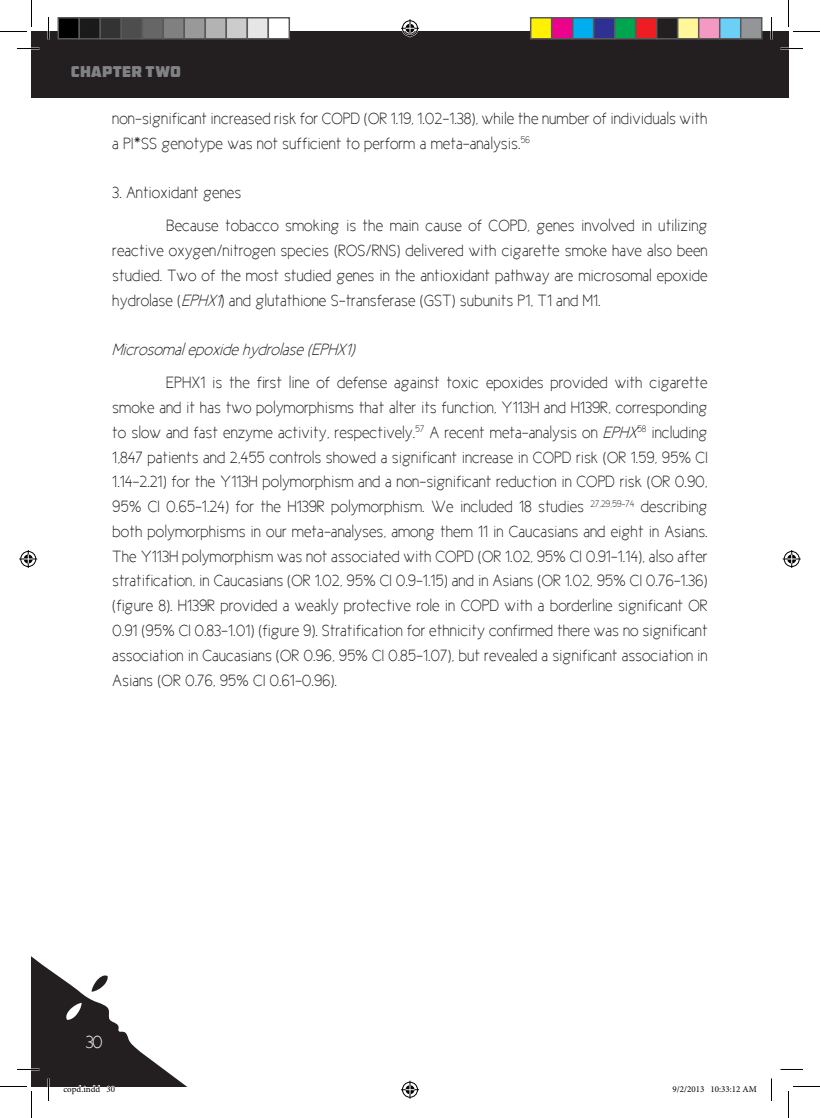
<style>
.page{position:relative;width:820px;height:1118px;background:#fff}
.page>*{position:absolute;margin:0;border:0;box-sizing:border-box;transform-origin:0 0}
.t1{font:18px "New Cicle Fina";color:#fff}
.t2{font:16.5px/24.8px "New Cicle Fina";color:#231f20}
.t3{font:italic 16.5px "New Cicle Fina";color:#231f20}
.t4{font:15px "AMCAP Eternal";color:#808285}
.t5{font:9px "Minion Pro";color:#000}
.s1{font-style:italic}
</style>
<div class="page">
<div style="left:32px;top:32px;width:756px;height:65px;background:#231f20"></div>
<hr style="left:770px;top:17px;width:2px;height:23px;background:#fff">
<svg style="left:17px;top:48px;width:23px;height:1px"></svg>
<svg style="left:780px;top:48px;width:23px;height:1px"></svg>
<svg style="left:780px;top:1069px;width:23px;height:1px"></svg>
<svg style="left:48px;top:17px;width:1px;height:23px"></svg>
<svg style="left:771px;top:17px;width:1px;height:23px"></svg>
<svg style="left:771px;top:1078px;width:1px;height:22px"></svg>
<svg style="left:0;top:0;width:32px;height:32px"></svg>
<svg style="left:788px;top:0;width:32px;height:32px"></svg>
<svg style="left:788px;top:1086px;width:32px;height:31px"></svg>
<svg style="left:401px;top:19px;width:18px;height:18px"></svg>
<svg style="left:401px;top:1080px;width:18px;height:18px"></svg>
<svg style="left:19px;top:550px;width:18px;height:18px"></svg>
<svg style="left:783px;top:550px;width:18px;height:18px"></svg>
<div style="left:58px;top:18px;width:21px;height:21px;background:#000"></div>
<div style="left:58px;top:17px;width:22px;height:23px;border:2px solid #595959"></div>
<div style="left:79px;top:18px;width:21px;height:21px;background:#1a1a1a"></div>
<div style="left:79px;top:17px;width:22px;height:23px;border:2px solid #595959"></div>
<div style="left:100px;top:18px;width:21px;height:21px;background:#333"></div>
<div style="left:100px;top:17px;width:22px;height:23px;border:2px solid #595959"></div>
<div style="left:121px;top:18px;width:21px;height:21px;background:#4d4d4d"></div>
<div style="left:121px;top:17px;width:22px;height:23px;border:2px solid #595959"></div>
<div style="left:142px;top:18px;width:21px;height:21px;background:#666"></div>
<div style="left:142px;top:17px;width:22px;height:23px;border:2px solid #595959"></div>
<div style="left:163px;top:18px;width:21px;height:21px;background:#808080"></div>
<div style="left:163px;top:17px;width:22px;height:23px;border:2px solid #595959"></div>
<div style="left:184px;top:18px;width:21px;height:21px;background:#999"></div>
<div style="left:184px;top:17px;width:22px;height:23px;border:2px solid #595959"></div>
<div style="left:205px;top:18px;width:21px;height:21px;background:#b3b3b3"></div>
<div style="left:205px;top:17px;width:22px;height:23px;border:2px solid #595959"></div>
<div style="left:226px;top:18px;width:21px;height:21px;background:#ccc"></div>
<div style="left:226px;top:17px;width:22px;height:23px;border:2px solid #595959"></div>
<div style="left:247px;top:18px;width:21px;height:21px;background:#e6e6e6"></div>
<div style="left:247px;top:17px;width:22px;height:23px;border:2px solid #595959"></div>
<div style="left:268px;top:18px;width:21px;height:21px;background:#fff"></div>
<div style="left:268px;top:17px;width:22px;height:23px;border:2px solid #595959"></div>
<div style="left:531px;top:18px;width:21px;height:21px;background:#fff101"></div>
<div style="left:530px;top:17px;width:22px;height:23px;border:2px solid #595959"></div>
<div style="left:552px;top:18px;width:21px;height:21px;background:#ed028c"></div>
<div style="left:551px;top:17px;width:22px;height:23px;border:2px solid #595959"></div>
<div style="left:573px;top:18px;width:21px;height:21px;background:#00aeef"></div>
<div style="left:572px;top:17px;width:22px;height:23px;border:2px solid #595959"></div>
<div style="left:594px;top:18px;width:21px;height:21px;background:#2e3092"></div>
<div style="left:593px;top:17px;width:22px;height:23px;border:2px solid #595959"></div>
<div style="left:615px;top:18px;width:21px;height:21px;background:#00a54f"></div>
<div style="left:614px;top:17px;width:22px;height:23px;border:2px solid #595959"></div>
<div style="left:636px;top:18px;width:21px;height:21px;background:#ee1d23"></div>
<div style="left:635px;top:17px;width:22px;height:23px;border:2px solid #595959"></div>
<div style="left:657px;top:18px;width:21px;height:21px;background:#231f20"></div>
<div style="left:656px;top:17px;width:22px;height:23px;border:2px solid #595959"></div>
<div style="left:678px;top:18px;width:21px;height:21px;background:#fff79a"></div>
<div style="left:677px;top:17px;width:22px;height:23px;border:2px solid #595959"></div>
<div style="left:699px;top:18px;width:21px;height:21px;background:#f499c2"></div>
<div style="left:698px;top:17px;width:22px;height:23px;border:2px solid #595959"></div>
<div style="left:720px;top:18px;width:21px;height:21px;background:#6bcff6"></div>
<div style="left:719px;top:17px;width:22px;height:23px;border:2px solid #595959"></div>
<div style="left:741px;top:18px;width:21px;height:21px;background:#939598"></div>
<div style="left:740px;top:17px;width:22px;height:23px;border:2px solid #595959"></div>
<svg style="left:0;top:956px;width:188px;height:161px"></svg>
<p class="t4" style="left:71px;top:62px;width:112px">CHAPTER TWO</p>
<p class="t2" style="left:112px;top:106px;width:597px">non-significant increased risk for COPD (OR 1.19, 1.02–1.38), while the number of individuals with a PI*SS genotype was not sufficient to perform a meta-analysis.<sup>56</sup></p>
<p class="t2" style="left:166px;top:176px;width:543px;line-height:33.3px;text-indent:-54px">3. Antioxidant genes<br>Because tobacco smoking is the main cause of COPD, genes involved in utilizing</p>
<p class="t2" style="left:112px;top:238px;width:597px;text-align:justify">reactive oxygen/nitrogen species (ROS/RNS) delivered with cigarette smoke have also been studied. Two of the most studied genes in the antioxidant pathway are microsomal epoxide hydrolase (<span class="s1">EPHX1</span>) and glutathione S-transferase (GST) subunits P1, T1 and M1.</p>
<p class="t3" style="left:112px;top:341px;width:244px">Microsomal epoxide hydrolase (EPHX1)</p>
<p class="t2" style="left:112px;top:370px;width:597px;text-align:justify;text-indent:54px">EPHX1 is the first line of defense against toxic epoxides provided with cigarette smoke and it has two polymorphisms that alter its function, Y113H and H139R, corresponding to slow and fast enzyme activity, respectively.<sup>57</sup> A recent meta-analysis on <span class="s1">EPHX</span><sup>58</sup> including 1,847 patients and 2,455 controls showed a significant increase in COPD risk (OR 1.59, 95% CI 1.14-2.21) for the Y113H polymorphism and a non-significant reduction in COPD risk (OR 0.90, 95% CI 0.65-1.24) for the H139R polymorphism. We included 18 studies <sup>27,29,59-74</sup> describing both polymorphisms in our meta-analyses, among them 11 in Caucasians and eight in Asians.<br>The Y113H polymorphism was not associated with COPD (OR 1.02, 95% CI 0.91-1.14), also after stratification, in Caucasians (OR 1.02, 95% CI 0.9-1.15) and in Asians (OR 1.02, 95% CI 0.76-1.36) (figure 8). H139R provided a weakly protective role in COPD with a borderline significant OR 0.91 (95% CI 0.83-1.01) (figure 9). Stratification for ethnicity confirmed there was no significant association in Caucasians (OR 0.96, 95% CI 0.85-1.07), but revealed a significant association in Asians (OR 0.76, 95% CI 0.61-0.96).</p>
<p class="t1" style="left:86px;top:1032px;width:19px">30</p>
<p class="t5" style="left:64px;top:1083px;width:53px">copd.indd 30</p>
<p class="t5" style="left:672px;top:1083px;width:86px">9/2/2013 10:33:12 AM</p>
</div>
